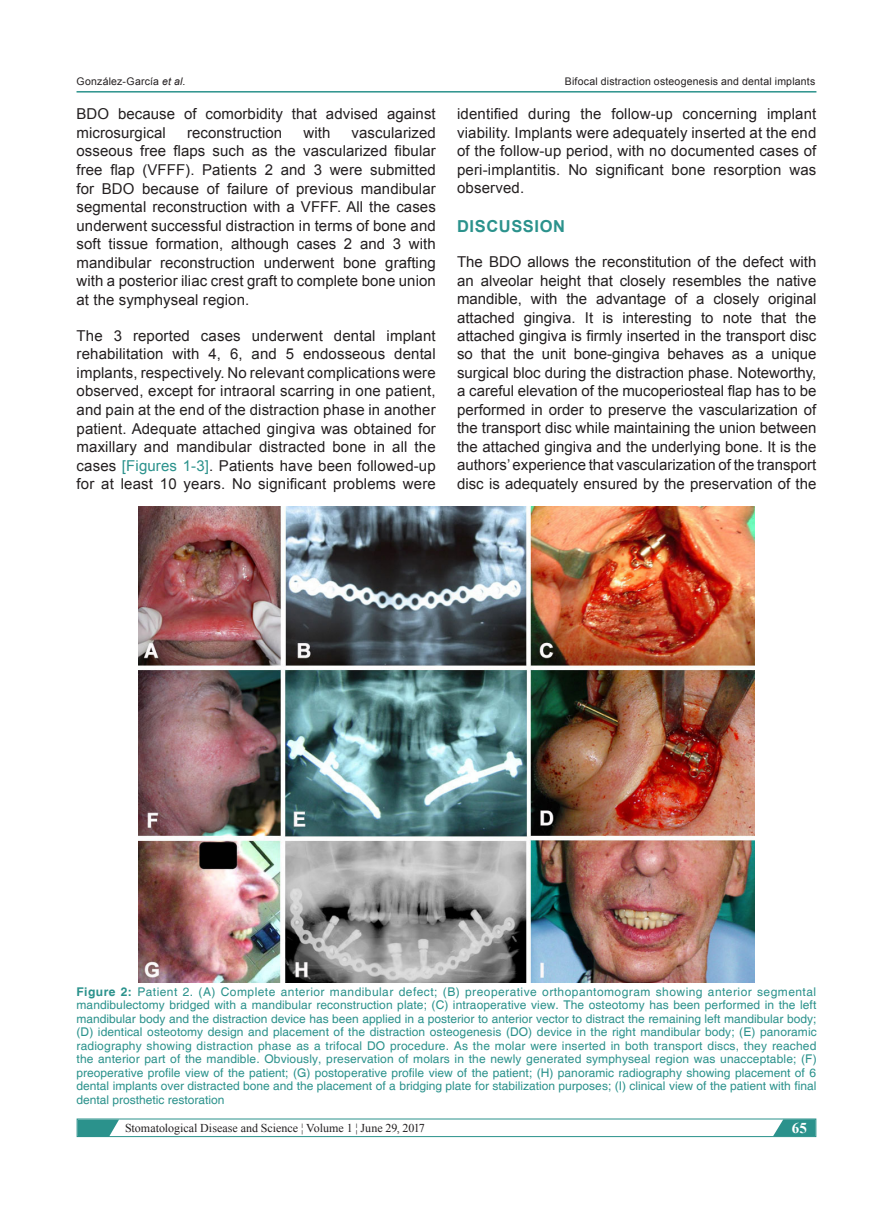
<style>
.page{position:relative;width:893px;height:1212px;background:#fff}
.page>*{position:absolute;margin:0;border:0;box-sizing:border-box;transform-origin:0 0}
.t1{font:700 16.5px "Arial";letter-spacing:.035em;color:#2b928c}
.t2{font:15px/18.6px "Arial";letter-spacing:.005em;color:#231f20;text-align:justify}
.t3{font:700 15px "Times New Roman";color:#fff}
.t4{font:12px/13.5px "Helvetica";color:#2b928c;text-align:justify}
.t5{font:12px "Times New Roman";color:#231f20}
.t6{font:10.5px "Arial";letter-spacing:.02em;color:#231f20}
.s1{font-style:italic}
.s2{color:#2b928c}
.s3{font-weight:700}
</style>
<div class="page">
<div style="left:77px;top:1118px;width:739px;height:19px;border:1px solid #2b928c"></div>
<hr style="left:77px;top:91px;width:739px;height:2px;background:#2b928c">
<svg style="left:773px;top:1119px;width:42px;height:17px"></svg>
<svg style="left:77px;top:1119px;width:42px;height:18px"></svg>
<img style="left:138px;top:507px;width:617px;height:475px">
<p class="t6" style="left:77px;top:74px;width:110px">González-García <span class="s1">et al</span>.</p>
<p class="t6" style="left:565px;top:74px;width:252px">Bifocal distraction osteogenesis and dental implants</p>
<p class="t2" style="left:77px;top:105px;width:361px">BDO because of comorbidity that advised against microsurgical</p>
<p class="t2" style="left:77px;top:123px;width:361px;text-indent:275px">vascularized osseous free flaps such as the vascularized fibular free flap (VFFF). Patients 2 and 3 were submitted for BDO because of failure of previous mandibular segmental reconstruction with a VFFF. All the cases underwent successful distraction in terms of bone and soft tissue formation, although cases 2 and 3 with mandibular reconstruction underwent bone grafting with a posterior iliac crest graft to complete bone union at the symphyseal region.</p>
<p class="t2" style="left:77px;top:326px;width:361px">The 3 reported cases underwent dental implant rehabilitation with 4, 6, and 5 endosseous dental implants, respectively. No relevant complications were observed, except for intraoral scarring in one patient, and pain at the end of the distraction phase in another patient. Adequate attached gingiva was obtained for maxillary and mandibular distracted bone in all the cases <span class="s2">[Figures 1-3]</span>. Patients have been followed-up for at least 10 years. No significant problems were</p>
<p class="t2" style="left:187px;top:123px;width:97px">reconstruction</p>
<p class="t2" style="left:303px;top:123px;width:28px">with</p>
<p class="t2" style="left:457px;top:105px;width:361px">identified during the follow-up concerning implant viability. Implants were adequately inserted at the end of the follow-up period, with no documented cases of peri-implantitis. No significant bone resorption was observed.</p>
<p class="t1" style="left:457px;top:214px;width:109px">DISCUSSION</p>
<p class="t2" style="left:457px;top:252px;width:361px">The BDO allows the reconstitution of the defect with an alveolar height that closely resembles the native mandible, with the advantage of a closely original attached gingiva. It is interesting to note that the attached gingiva is firmly inserted in the transport disc so that the unit bone-gingiva behaves as a unique surgical bloc during the distraction phase. Noteworthy, a careful elevation of the mucoperiosteal flap has to be performed in order to preserve the vascularization of the transport disc while maintaining the union between the attached gingiva and the underlying bone. It is the authors’ experience that vascularization of the transport disc is adequately ensured by the preservation of the</p>
<p class="t4" style="left:77px;top:985px;width:742px"><span class="s3">Figure 2:</span> Patient 2. (A) Complete anterior mandibular defect; (B) preoperative orthopantomogram showing anterior segmental mandibulectomy bridged with a mandibular reconstruction plate; (C) intraoperative view. The osteotomy has been performed in the left mandibular body and the distraction device has been applied in a posterior to anterior vector to distract the remaining left mandibular body; (D) identical osteotomy design and placement of the distraction osteogenesis (DO) device in the right mandibular body; (E) panoramic radiography showing distraction phase as a trifocal DO procedure. As the molar were inserted in both transport discs, they reached the anterior part of the mandible. Obviously, preservation of molars in the newly generated symphyseal region was unacceptable; (F) preoperative profile view of the patient; (G) postoperative profile view of the patient; (H) panoramic radiography showing placement of 6 dental implants over distracted bone and the placement of a bridging plate for stabilization purposes; (I) clinical view of the patient with final dental prosthetic restoration</p>
<p class="t5" style="left:125px;top:1119px;width:301px">Stomatological Disease and Science ¦ Volume 1 ¦ June 29, 2017</p>
<p class="t3" style="left:792px;top:1117px;width:17px">65</p>
</div>
